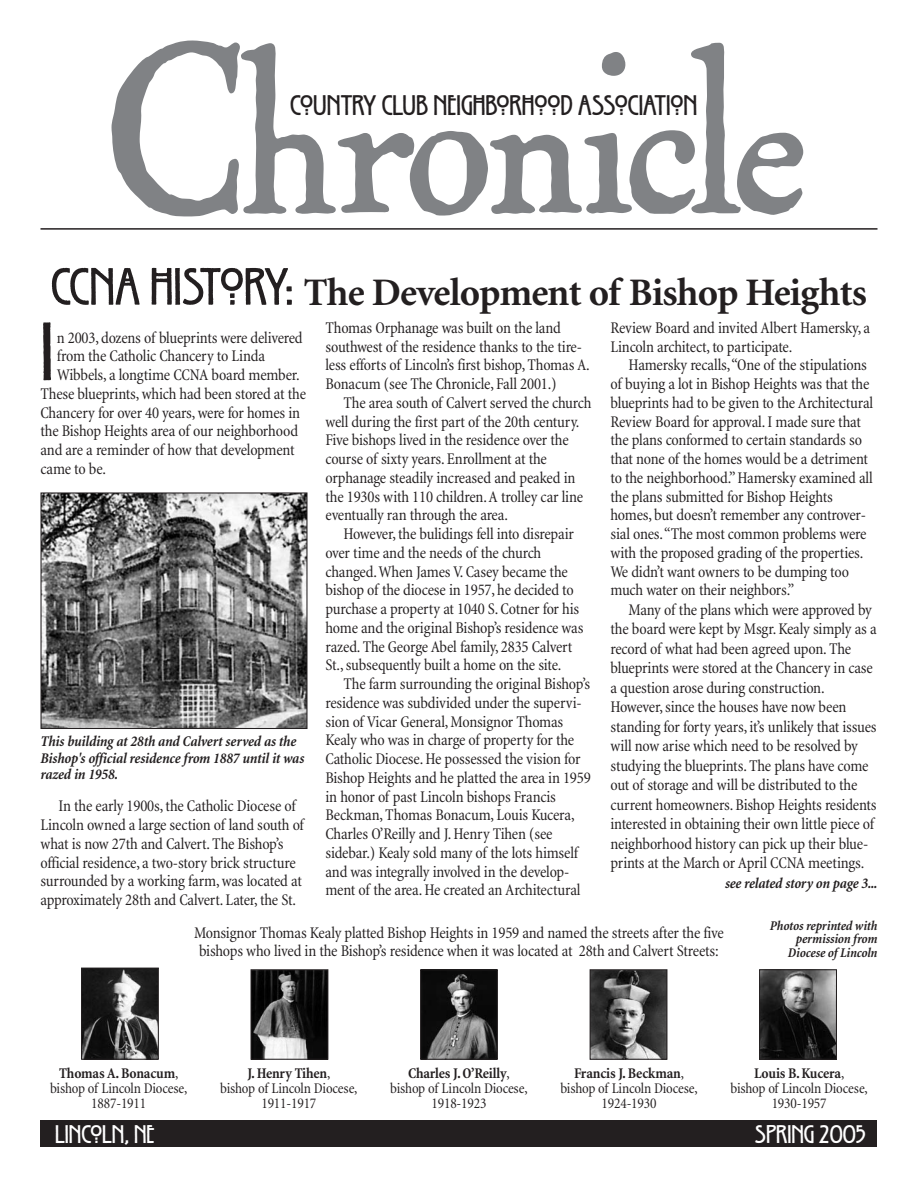
<style>
.page{position:relative;width:918px;height:1188px;background:#fff}
.page>*{position:absolute;margin:0;border:0;box-sizing:border-box;transform-origin:0 0}
.t1{font:87.3px "Willow Plain";color:#231f20}
.t2{font:700 39px "Minion";letter-spacing:-.02em;color:#231f20}
.t3{font:30px "Willow Plain";color:#231f20}
.t4{font:27px "Willow Plain";color:#fff}
.t5{font:condensed 16.5px/18.8px "Minion";letter-spacing:-.015em;color:#231f20}
.t6{font:condensed 15px/15px "Minion";letter-spacing:-.015em;color:#231f20;text-align:center}
.t7{font:italic 700 condensed 15px/16.5px "Minion";letter-spacing:-.015em;color:#231f20}
.t8{font:italic 700 condensed 13.5px/13.5px "Minion";letter-spacing:-.015em;color:#231f20;text-align:right}
.s1{font-family:"Willow Plain";font-weight:400;font-size:55.5px}
.s2{font-weight:700}
</style>
<div class="page">
<svg style="left:112px;top:40px;width:691px;height:176px"></svg>
<div style="left:40px;top:1120px;width:838px;height:28px;background:#231f20"></div>
<hr style="left:40px;top:228px;width:838px;height:2px;background:#231f20">
<img style="left:43px;top:494px;width:263px;height:233px">
<div style="left:41px;top:492px;width:267px;height:237px;border:1px solid #231f20"></div>
<img style="left:83px;top:970px;width:74px;height:88px">
<div style="left:81px;top:968px;width:78px;height:92px;border:1px solid #231f20"></div>
<img style="left:253px;top:971px;width:73px;height:87px">
<div style="left:251px;top:969px;width:77px;height:91px;border:1px solid #231f20"></div>
<img style="left:422px;top:971px;width:74px;height:87px">
<div style="left:420px;top:969px;width:78px;height:91px;border:1px solid #231f20"></div>
<img style="left:592px;top:971px;width:73px;height:87px">
<div style="left:590px;top:969px;width:77px;height:91px;border:1px solid #231f20"></div>
<img style="left:761px;top:971px;width:74px;height:87px">
<div style="left:759px;top:969px;width:78px;height:91px;border:1px solid #231f20"></div>
<h3 class="t3" style="left:290px;top:96px;width:409px">COUNTRY CLUB NEIGHBORHOOD ASSOCIATION</h3>
<h2 class="t2" style="left:51px;top:277px;width:818px"><span class="s1">CCNA HISTORY:</span> The Development of Bishop Heights</h2>
<h1 class="t1" style="left:40px;top:323px;width:14px">I</h1>
<p class="t5" style="left:57px;top:329px;width:247px">n 2003, dozens of blueprints were delivered</p>
<p class="t5" style="left:57px;top:348px;width:210px">from the Catholic Chancery to Linda</p>
<p class="t5" style="left:57px;top:367px;width:244px">Wibbels, a longtime CCNA board member.</p>
<p class="t5" style="left:41px;top:386px;width:267px">These blueprints, which had been stored at the</p>
<p class="t5" style="left:41px;top:404px;width:261px">Chancery for over 40 years, were for homes in</p>
<p class="t5" style="left:41px;top:423px;width:259px">the Bishop Heights area of our neighborhood</p>
<p class="t5" style="left:41px;top:442px;width:256px">and are a reminder of how that development</p>
<p class="t5" style="left:41px;top:461px;width:67px">came to be.</p>
<p class="t7" style="left:40px;top:735px;width:265px">This building at 28th and Calvert served as the<br>Bishop's official residence from 1887 until it was razed in 1958.</p>
<p class="t5" style="left:41px;top:798px;width:265px;text-indent:18px">In the early 1900s, the Catholic Diocese of Lincoln owned a large section of land south of what is now 27th and Calvert. The Bishop’s official residence, a two-story brick structure surrounded by a working farm, was located at approximately 28th and Calvert. Later, the St.</p>
<p class="t5" style="left:326px;top:320px;width:266px">Thomas Orphanage was built on the land southwest of the residence thanks to the tire&shy;less efforts of Lincoln’s first bishop, Thomas A.<br>Bonacum (see The Chronicle, Fall 2001.)</p>
<p class="t5" style="left:326px;top:395px;width:267px;text-indent:18px">The area south of Calvert served the church well during the first part of the 20th century.<br>Five bishops lived in the residence over the course of sixty years. Enrollment at the orphanage steadily increased and peaked in the 1930s with 110 children.A trolley car line eventually ran through the area.</p>
<p class="t5" style="left:326px;top:526px;width:259px;text-indent:18px">However, the bulidings fell into disrepair over time and the needs of the church changed.When James V. Casey became the bishop of the diocese in 1957, he decided to purchase a property at 1040 S. Cotner for his home and the original Bishop’s residence was razed. The George Abel family, 2835 Calvert St., subsequently built a home on the site.</p>
<p class="t5" style="left:326px;top:676px;width:267px;text-indent:18px">The farm surrounding the original Bishop’s residence was subdivided under the supervi&shy;sion of Vicar General, Monsignor Thomas Kealy who was in charge of property for the Catholic Diocese. He possessed the vision for Bishop Heights and he platted the area in 1959 in honor of past Lincoln bishops Francis Beckman, Thomas Bonacum, Louis Kucera, Charles O’Reilly and J. Henry Tihen (see sidebar.) Kealy sold many of the lots himself and was integrally involved in the develop&shy;ment of the area. He created an Architectural</p>
<p class="t5" style="left:611px;top:320px;width:261px">Review Board and invited Albert Hamersky, a<br>Lincoln architect, to participate.</p>
<p class="t5" style="left:611px;top:357px;width:264px;text-indent:18px">Hamersky recalls,“One of the stipulations of buying a lot in Bishop Heights was that the blueprints had to be given to the Architectural Review Board for approval. I made sure that the plans conformed to certain standards so that none of the homes would be a detriment to the neighborhood.” Hamersky examined all the plans submitted for Bishop Heights homes, but doesn’t remember any controver&shy;sial ones.“The most common problems were with the proposed grading of the properties.<br>We didn’t want owners to be dumping too much water on their neighbors.”</p>
<p class="t5" style="left:611px;top:601px;width:268px;line-height:19.5px;text-indent:18px">Many of the plans which were approved by the board were kept by Msgr. Kealy simply as a record of what had been agreed upon. The blueprints were stored at the Chancery in case a question arose during construction.<br>However, since the houses have now been standing for forty years, it’s unlikely that issues will now arise which need to be resolved by studying the blueprints. The plans have come out of storage and will be distributed to the current homeowners. Bishop Heights residents interested in obtaining their own little piece of neighborhood history can pick up their blue&shy;prints at the March or April CCNA meetings.</p>
<p class="t7" style="left:725px;top:876px;width:154px">see related story on page 3...</p>
<p class="t5" style="left:194px;top:924px;width:531px;text-align:center">Monsignor Thomas Kealy platted Bishop Heights in 1959 and named the streets after the five bishops who lived in the Bishop’s residence when it was located at 28th and Calvert Streets:</p>
<p class="t8" style="left:770px;top:920px;width:109px">Photos reprinted with permission from<br>Diocese of Lincoln</p>
<p class="t6" style="left:50px;top:1067px;width:139px"><span class="s2">Thomas A. Bonacum</span>, bishop of Lincoln Diocese,<br>1887-1911</p>
<p class="t6" style="left:220px;top:1067px;width:139px"><span class="s2">J.Henry Tihen</span>,<br>bishop of Lincoln Diocese,<br>1911-1917</p>
<p class="t6" style="left:390px;top:1067px;width:139px"><span class="s2">Charles J. O’Reilly</span>, bishop of Lincoln Diocese,<br>1918-1923</p>
<p class="t6" style="left:560px;top:1067px;width:139px"><span class="s2">Francis J. Beckman</span>, bishop of Lincoln Diocese,<br>1924-1930</p>
<p class="t6" style="left:730px;top:1067px;width:139px"><span class="s2">Louis B. Kucera</span>,<br>bishop of Lincoln Diocese,<br>1930-1957</p>
<h3 class="t4" style="left:55px;top:1125px;width:101px">LINCOLN, NE</h3>
<h3 class="t4" style="left:755px;top:1125px;width:113px">SPRING 2005</h3>
</div>
